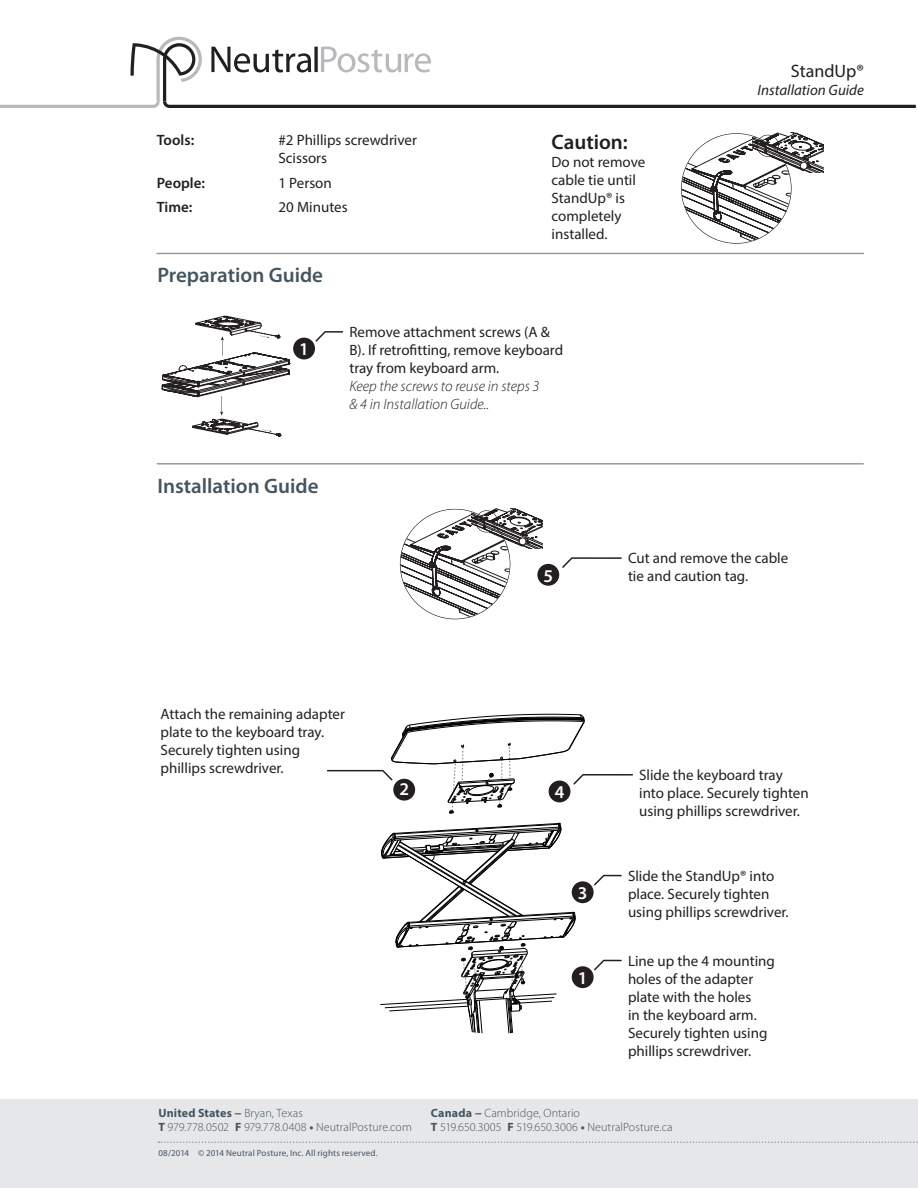
<style>
.page{position:relative;width:918px;height:1188px;background:#fff}
.page>*{position:absolute;margin:0;border:0;box-sizing:border-box;transform-origin:0 0}
.Paragraph_Style_1{font:600 21px "Myriad Pro";color:#45555f}
.Caution{font:600 21px "Myriad Pro";color:#231f20}
.Section_Header{font:18px "Myriad Pro";color:#231f20}
.Paragraph_Style_1-2{font:600 18px "Myriad Pro";color:#fff}
.OL{font:15px/18px "Myriad Pro";color:#231f20}
.Caution-2{font:15px/18px "Myriad Pro";color:#231f20}
.OL-2{font:italic 300 15px/18px "Myriad Pro";color:#231f20}
.Requirements{font:15px/18px "Myriad Pro";color:#231f20}
.Requirements-2{font:600 15px "Myriad Pro";color:#231f20}
.Section_-_Subheader{font:italic 15px "Myriad Pro";color:#231f20}
.NP_-_Address{font:300 12px "Myriad Pro";letter-spacing:.005em;color:#45555f}
.NP_-_Address-2{font:700 12px "Myriad Pro";letter-spacing:.015em;color:#45555f}
.copywrite{font:9px "Myriad Pro";letter-spacing:.015em;color:#45555f}
.s1{font-weight:300}
.s2{font-weight:700}
</style>
<div class="page">
<svg style="left:380px;top:823px;width:196px;height:211px"></svg>
<svg style="left:0;top:37px;width:916px;height:71px"></svg>
<svg style="left:162px;top:316px;width:128px;height:121px"></svg>
<svg style="left:682px;top:133px;width:142px;height:110px"></svg>
<div style="left:757px;top:135px;width:22px;height:22px;border:1px solid #231f20;border-radius:50%"></div>
<hr style="left:156px;top:253px;width:708px;height:1px;background:#959ca1">
<hr style="left:157px;top:463px;width:706px;height:2px;background:#959ca1">
<div style="left:0;top:1100px;width:918px;height:88px;background:#e6e7e9"></div>
<svg style="left:158px;top:1141px;width:760px;height:2px"></svg>
<div style="left:293px;top:338px;width:22px;height:21px;background:#231f20;border-radius:50%"></div>
<div style="left:572px;top:966px;width:22px;height:22px;background:#231f20;border-radius:50%"></div>
<div style="left:572px;top:881px;width:22px;height:22px;background:#231f20;border-radius:50%"></div>
<div style="left:537px;top:564px;width:22px;height:22px;background:#231f20;border-radius:50%"></div>
<svg style="left:315px;top:331px;width:29px;height:11px"></svg>
<svg style="left:594px;top:959px;width:28px;height:12px"></svg>
<svg style="left:594px;top:874px;width:28px;height:12px"></svg>
<svg style="left:562px;top:557px;width:60px;height:11px"></svg>
<svg style="left:327px;top:714px;width:306px;height:100px"></svg>
<svg style="left:401px;top:508px;width:141px;height:111px"></svg>
<div style="left:476px;top:510px;width:22px;height:22px;border:1px solid #231f20;border-radius:50%"></div>
<p class="Requirements-2" style="left:157px;top:130px;width:39px">Tools:</p>
<p class="Requirements" style="left:278px;top:131px;width:140px">#2 Phillips screwdriver<br>Scissors</p>
<p class="Requirements-2" style="left:157px;top:173px;width:50px">People:</p>
<p class="Requirements" style="left:278px;top:173px;width:55px">1 Person</p>
<p class="Requirements-2" style="left:157px;top:198px;width:37px">Time:</p>
<p class="Requirements" style="left:278px;top:198px;width:71px">20 Minutes</p>
<p class="Paragraph_Style_1" style="left:157px;top:262px;width:167px">Preparation Guide</p>
<p class="Caution" style="left:552px;top:129px;width:78px">Caution:</p>
<p class="Caution-2" style="left:552px;top:153px;width:95px">Do not remove cable tie until<br>StandUp® is completely installed.</p>
<p class="Paragraph_Style_1-2" style="left:299px;top:338px;width:11px">1</p>
<p class="Paragraph_Style_1" style="left:157px;top:472px;width:163px">Installation Guide</p>
<p class="OL" style="left:349px;top:323px;width:215px">Remove attachment screws (A &amp;<br>B). If retrofitting, remove keyboard tray from keyboard arm.</p>
<p class="OL-2" style="left:349px;top:377px;width:192px">Keep the screws to reuse in steps 3 &amp; 4 in Installation Guide..</p>
<p class="Section_Header" style="left:791px;top:60px;width:75px">StandUp®</p>
<p class="Section_-_Subheader" style="left:758px;top:80px;width:108px">Installation Guide</p>
<p class="Paragraph_Style_1-2" style="left:543px;top:564px;width:11px">5</p>
<p class="OL" style="left:628px;top:549px;width:162px">Cut and remove the cable tie and caution tag.</p>
<p class="OL" style="left:161px;top:705px;width:186px">Attach the remaining adapter plate to the keyboard tray.<br>Securely tighten using phillips screwdriver.</p>
<p class="Paragraph_Style_1-2" style="left:399px;top:778px;width:11px">2</p>
<p class="Paragraph_Style_1-2" style="left:555px;top:781px;width:11px">4</p>
<p class="OL" style="left:639px;top:766px;width:171px">Slide the keyboard tray into place. Securely tighten using phillips screwdriver.</p>
<p class="NP_-_Address-2" style="left:158px;top:1105px;width:146px">United States − <span class="s1">Bryan, Texas</span></p>
<p class="NP_-_Address" style="left:158px;top:1120px;width:255px"><span class="s2">T</span> 979.778.0502 <span class="s2">F</span> 979.778.0408 <span class="s2">•</span> NeutralPosture.com</p>
<p class="copywrite" style="left:158px;top:1147px;width:221px">08/2014 © 2014 Neutral Posture, Inc. All rights reserved.</p>
<p class="Paragraph_Style_1-2" style="left:578px;top:882px;width:11px">3</p>
<p class="Paragraph_Style_1-2" style="left:578px;top:966px;width:11px">1</p>
<p class="OL" style="left:628px;top:867px;width:162px">Slide the StandUp® into place. Securely tighten using phillips screwdriver.</p>
<p class="OL" style="left:628px;top:952px;width:148px">Line up the 4 mounting holes of the adapter plate with the holes<br>in the keyboard arm.<br>Securely tighten using phillips screwdriver.</p>
<p class="NP_-_Address" style="left:431px;top:1105px;width:151px"><span class="s2">Canada −</span> Cambridge, Ontario</p>
<p class="NP_-_Address" style="left:431px;top:1120px;width:243px"><span class="s2">T</span> 519.650.3005 <span class="s2">F</span> 519.650.3006 <span class="s2">•</span> NeutralPosture.ca</p>
</div>
